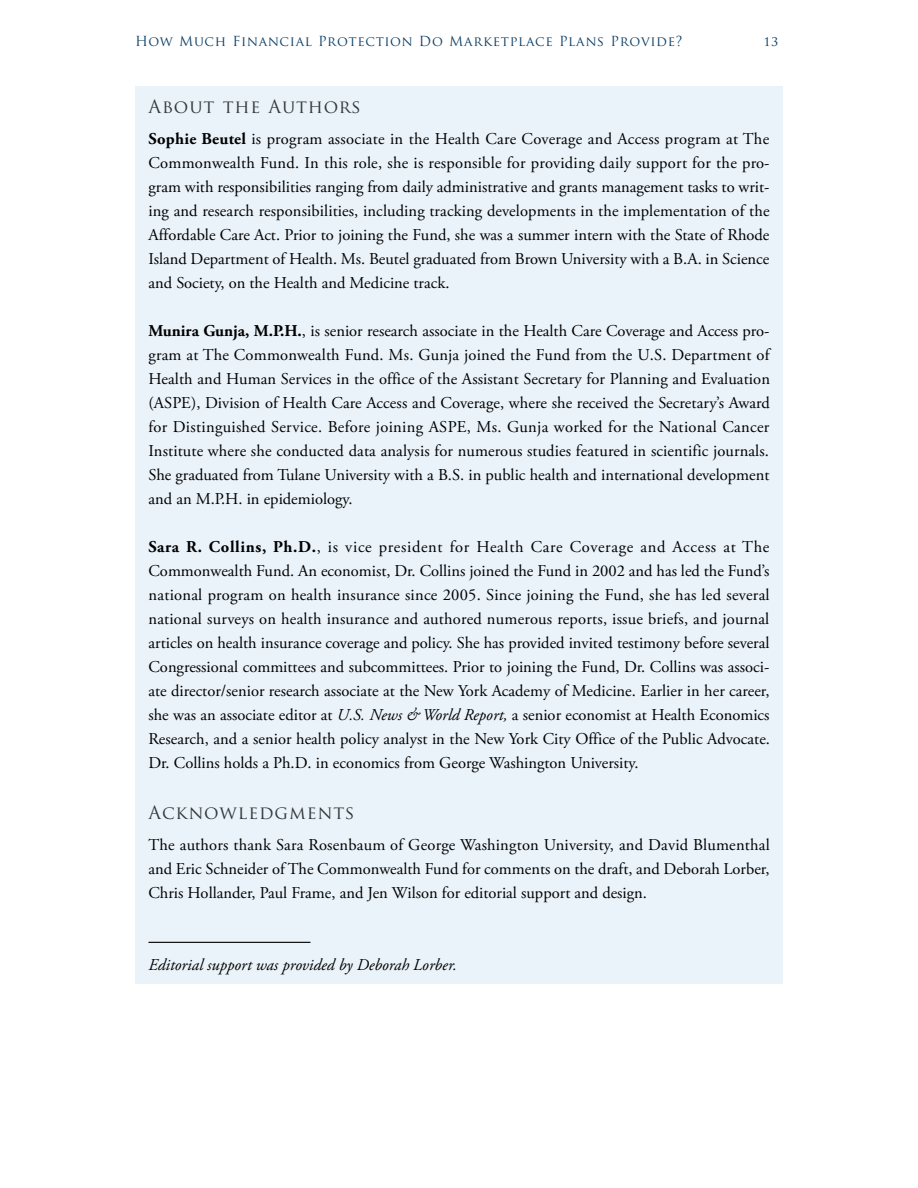
<style>
.page{position:relative;width:918px;height:1188px;background:#fff}
.page>*{position:absolute;margin:0;border:0;box-sizing:border-box;transform-origin:0 0}
.Head_-_ABOUT_ACKNOW{font:18px "Trajan Pro";letter-spacing:.05em;color:#33383b}
.BT_-_Garamond_IB{font:16.5px/24px "Adobe Garamond Pro";color:#000;text-align:justify}
.BT_2_-_Garamond_IB{font:16.5px/24px "Adobe Garamond Pro";color:#000;text-align:justify}
.BT_2_-_Garamond_IB-2{font:italic 16.5px "Adobe Garamond Pro";color:#000}
.t1{font:13.5px "Trajan Pro";letter-spacing:.05em;color:#104168}
.s1{font-weight:700}
.s2{font-style:italic}
</style>
<div class="page">
<div style="left:135px;top:86px;width:648px;height:897px;background:#eaf3f9"></div>
<hr style="left:148px;top:942px;width:162px;height:1px;background:#000">
<p class="t1" style="left:135px;top:33px;width:549px">How Much Financial Protection Do Marketplace Plans Provide?</p>
<p class="t1" style="left:763px;top:33px;width:17px">13</p>
<p class="Head_-_ABOUT_ACKNOW" style="left:148px;top:95px;width:214px">About the Authors</p>
<p class="BT_-_Garamond_IB" style="left:148px;top:128px;width:623px"><span class="s1">Sophie Beutel</span> is program associate in the Health Care Coverage and Access program at The Commonwealth Fund. In this role, she is responsible for providing daily support for the pro&shy;gram with responsibilities ranging from daily administrative and grants management tasks to writ&shy;ing and research responsibilities, including tracking developments in the implementation of the Affordable Care Act. Prior to joining the Fund, she was a summer intern with the State of Rhode Island Department of Health. Ms. Beutel graduated from Brown University with a B.A. in Science and Society, on the Health and Medicine track.</p>
<p class="BT_-_Garamond_IB" style="left:148px;top:320px;width:623px"><span class="s1">Munira Gunja, M.P.H.</span>, is senior research associate in the Health Care Coverage and Access pro&shy;gram at The Commonwealth Fund. Ms. Gunja joined the Fund from the U.S. Department of Health and Human Services in the office of the Assistant Secretary for Planning and Evaluation (ASPE), Division of Health Care Access and Coverage, where she received the Secretary’s Award for Distinguished Service. Before joining ASPE, Ms. Gunja worked for the National Cancer Institute where she conducted data analysis for numerous studies featured in scientific journals.<br>She graduated from Tulane University with a B.S. in public health and international development and an M.P.H. in epidemiology.</p>
<p class="BT_-_Garamond_IB" style="left:148px;top:536px;width:623px"><span class="s1">Sara R. Collins, Ph.D.</span>, is vice president for Health Care Coverage and Access at The Commonwealth Fund. An economist, Dr. Collins joined the Fund in 2002 and has led the Fund’s national program on health insurance since 2005. Since joining the Fund, she has led several national surveys on health insurance and authored numerous reports, issue briefs, and journal articles on health insurance coverage and policy. She has provided invited testimony before several Congressional committees and subcommittees. Prior to joining the Fund, Dr. Collins was associ&shy;ate director/senior research associate at the New York Academy of Medicine. Earlier in her career, she was an associate editor at <span class="s2">U.S. News &amp; World Report,</span> a senior economist at Health Economics Research, and a senior health policy analyst in the New York City Office of the Public Advocate.<br>Dr. Collins holds a Ph.D. in economics from George Washington University.</p>
<p class="Head_-_ABOUT_ACKNOW" style="left:148px;top:801px;width:208px">Acknowledgments</p>
<p class="BT_2_-_Garamond_IB" style="left:148px;top:833px;width:623px">The authors thank Sara Rosenbaum of George Washington University, and David Blumenthal and Eric Schneider of The Commonwealth Fund for comments on the draft, and Deborah Lorber, Chris Hollander, Paul Frame, and Jen Wilson for editorial support and design.</p>
<p class="BT_2_-_Garamond_IB-2" style="left:148px;top:955px;width:310px">Editorial support was provided by Deborah Lorber.</p>
</div>
